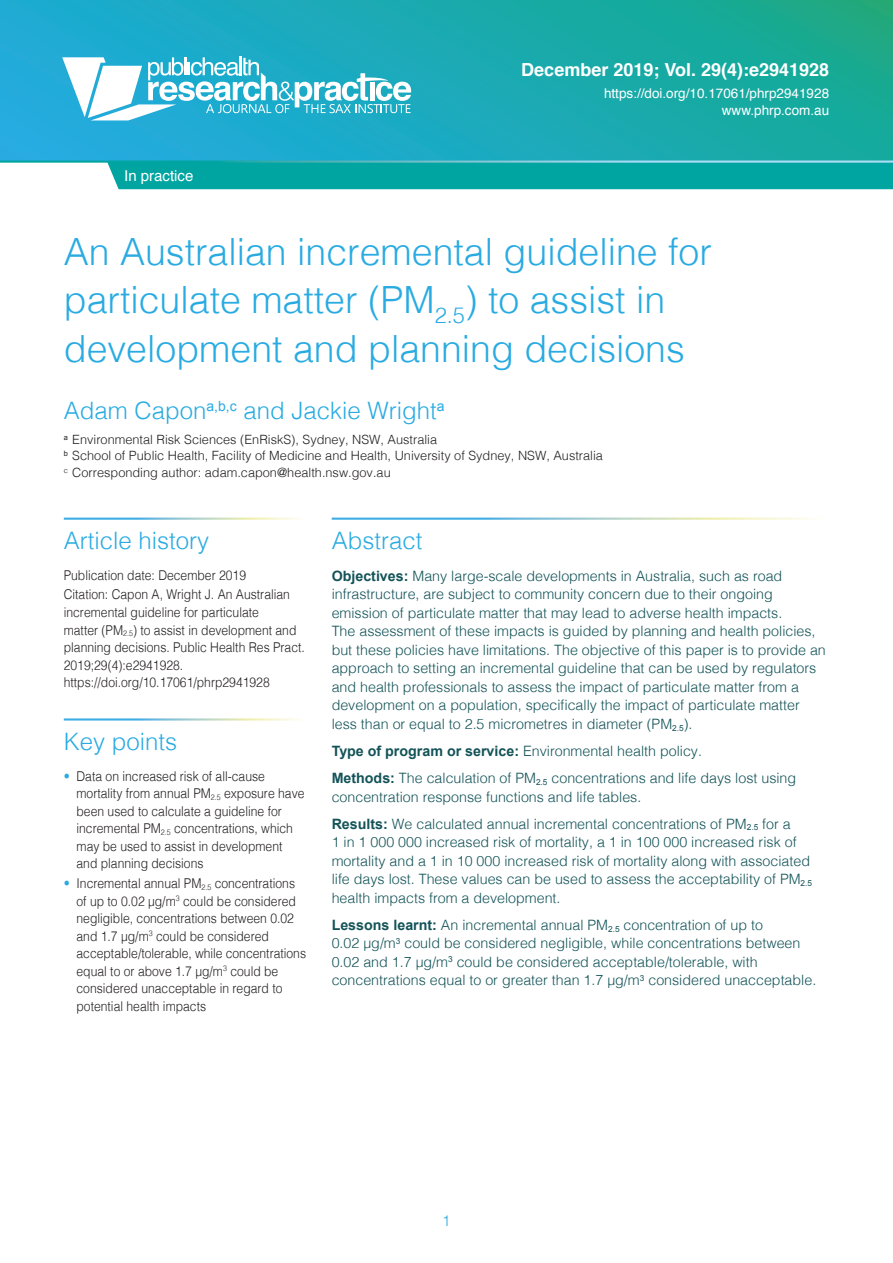
<style>
.page{position:relative;width:893px;height:1263px;background:#fff}
.page>*{position:absolute;margin:0;border:0;box-sizing:border-box;transform-origin:0 0}
.Heading_1{font:37.5px/48.8px "Helvetica Light 2";color:#29abe2}
.Abstract{font:24px "Helvetica Light 2";color:#29abe2}
.Author{font:24px "Helvetica Light 2";color:#29abe2}
.Vol-Iss-Month-Year-e{font:700 18px "Helvetica";color:#fff}
.ArticleType{font:15px "Helvetica";color:#fff}
.t1{font:15px "Helvetica Light 2";color:#29abe2}
.AbstractText{font:14.25px/18.5px "Helvetica Light 2";color:#135358}
.SidebarText{font:13.5px/17.5px "Helvetica Light 2";color:#231f20;scale:.9 1}
.FirstPageHeader{font:13.5px "Helvetica";color:#fff}
.Affiliation{font:12.75px "Helvetica Light 2";color:#231f20}
.s1{color:#29abe2}
.s2{font-family:"Arial";font-weight:700}
.s3{font-family:"Helvetica";font-weight:300}
</style>
<div class="page">
<div style="left:107px;top:163px;width:786px;height:26px;background:#00a5a1"></div>
<svg style="left:0;top:0;width:893px;height:161px;background:#1baab3"></svg>
<svg style="left:62px;top:56px;width:349px;height:64px"></svg>
<p class="ArticleType" style="left:124px;top:164px;width:71px">In practice</p>
<p class="Vol-Iss-Month-Year-e" style="left:521px;top:55px;width:309px">December 2019; Vol. 29(4):e2941928</p>
<p class="FirstPageHeader" style="left:604px;top:83px;width:227px">https://doi.org/10.17061/phrp2941928</p>
<p class="FirstPageHeader" style="left:722px;top:100px;width:109px">www.phrp.com.au</p>
<h1 class="Heading_1" style="left:64px;top:224px;width:650px">An Australian incremental guideline for particulate matter (PM<sub>2.5</sub>) to assist in development and planning decisions</h1>
<p class="Author" style="left:64px;top:390px;width:382px">Adam Capon<sup>a,b,c</sup> and Jackie Wright<sup>a</sup></p>
<p class="Affiliation" style="left:64px;top:429px;width:375px"><sup>a</sup> Environmental Risk Sciences (EnRiskS), Sydney, NSW, Australia</p>
<p class="Affiliation" style="left:64px;top:445px;width:541px"><sup>b</sup> School of Public Health, Facility of Medicine and Health, University of Sydney, NSW, Australia</p>
<p class="Affiliation" style="left:64px;top:462px;width:328px"><sup>c</sup> Corresponding author: adam.capon@health.nsw.gov.au</p>
<p class="Abstract" style="left:64px;top:520px;width:147px">Article history</p>
<p class="SidebarText" style="left:64px;top:565px;width:204px">Publication date: December 2019</p>
<p class="SidebarText" style="left:64px;top:585px;width:269px">Citation: Capon A, Wright J. An Australian incremental guideline for particulate<br>matter (PM<sub>2.5</sub>) to assist in development and planning decisions. Public Health Res Pract.<br>2019;29(4):e2941928. https://doi.org/10.17061/phrp2941928</p>
<p class="Abstract" style="left:64px;top:721px;width:115px">Key points</p>
<p class="SidebarText" style="left:77px;top:766px;width:255px;text-indent:-13px"><span class="s1">•</span> Data on increased risk of all-cause mortality from annual PM<sub>2.5</sub> exposure have been used to calculate a guideline for incremental PM<sub>2.5</sub> concentrations, which may be used to assist in development and planning decisions</p>
<p class="SidebarText" style="left:77px;top:873px;width:257px;text-indent:-13px"><span class="s1">•</span> Incremental annual PM<sub>2.5</sub> concentrations of up to 0.02 µg/m<sup>3</sup> could be considered negligible, concentrations between 0.02 and 1.7 µg/m<sup>3</sup> could be considered acceptable/tolerable, while concentrations equal to or above 1.7 µg/m<sup>3</sup> could be considered unacceptable in regard to potential health impacts</p>
<p class="Abstract" style="left:332px;top:520px;width:92px">Abstract</p>
<p class="AbstractText" style="left:332px;top:565px;width:496px"><span class="s2">Objectives:</span> Many large-scale developments in Australia, such as road infrastructure, are subject to community concern due to their ongoing emission of particulate matter that may lead to adverse health impacts.<br>The assessment of these impacts is guided by planning and health policies, but these policies have limitations. The objective of this paper is to provide an approach to setting an incremental guideline that can be used by regulators and health professionals to assess the impact of particulate matter from a <span class="s3">development on a population, specifically the impact of particulate matter </span>less than or equal to 2.5 micrometres in diameter (PM<sub>2.5</sub>).</p>
<p class="AbstractText" style="left:332px;top:741px;width:372px"><span class="s2">Type of program or service:</span> Environmental health policy.</p>
<p class="AbstractText" style="left:332px;top:768px;width:466px"><span class="s2">Methods:</span> The calculation of PM<sub>2.5</sub> concentrations and life days lost using concentration response functions and life tables.</p>
<p class="AbstractText" style="left:332px;top:813px;width:482px"><span class="s2">Results:</span> We calculated annual incremental concentrations of PM<sub>2.5</sub> for a<br>1 in 1 000 000 increased risk of mortality, a 1 in 100 000 increased risk of mortality and a 1 in 10 000 increased risk of mortality along with associated life days lost. These values can be used to assess the acceptability of PM<sub>2.5 </sub>health impacts from a development.</p>
<p class="AbstractText" style="left:332px;top:914px;width:486px"><span class="s2">Lessons learnt:</span> An incremental annual PM<sub>2.5</sub> concentration of up to<br>0.02 µg/m<sup>3</sup> could be considered negligible, while concentrations between 0.02 and 1.7 µg/m<sup>3</sup> could be considered acceptable/tolerable, with concentrations equal to or greater than 1.7 µg/m<sup>3</sup> considered unacceptable.</p>
<p class="t1" style="left:442px;top:1208px;width:10px">1</p>
</div>
